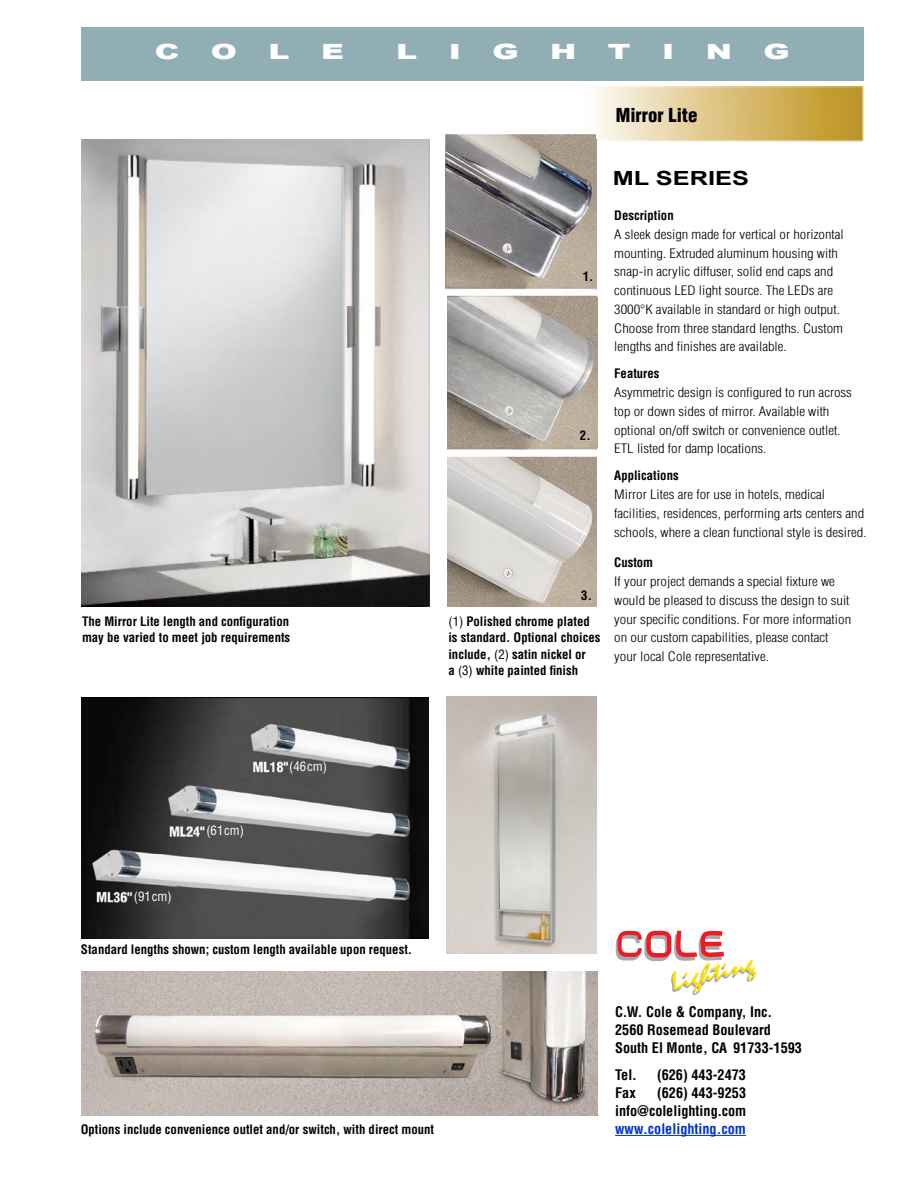
<style>
.page{position:relative;width:918px;height:1188px;background:#fff}
.page>*{position:absolute;margin:0;border:0;box-sizing:border-box;transform-origin:0 0}
.t1{font:900 21px "Arial";color:#fff;scale:1.5 1}
.t2{font:700 19.5px "Arial";color:#000;scale:1.3 1}
.t3{font:900 condensed 18.75px "Helvetica";color:#000}
.t4{font:700 condensed 14.25px/18px "Helvetica";color:#000}
.t5{font:700 condensed 14.25px "Helvetica";color:#0032c8}
.t6{font:300 condensed 12.75px/18.8px "Helvetica";color:#000;scale:1.15 1}
.t7{font:700 condensed 12.75px/16.5px "Helvetica";color:#000}
.t8{font:300 condensed 12.75px/18.8px "Helvetica";color:#020000;scale:1.15 1}
.t9{font:condensed 12.75px "Helvetica";color:#fff}
.s1{font-weight:400}
</style>
<div class="page">
<div style="left:81px;top:27px;width:783px;height:53px;background:#91aeb5"></div>
<hr style="left:615px;top:1135px;width:131px;height:1px;background:#0032c8">
<svg style="left:615px;top:930px;width:141px;height:65px"></svg>
<img style="left:595px;top:86px;width:269px;height:56px">
<img style="left:82px;top:140px;width:348px;height:466px">
<img style="left:447px;top:139px;width:150px;height:468px">
<img style="left:447px;top:696px;width:150px;height:258px">
<img style="left:81px;top:972px;width:516px;height:144px">
<img style="left:81px;top:697px;width:348px;height:242px">
<img style="left:448px;top:297px;width:149px;height:151px">
<img style="left:446px;top:133px;width:149px;height:157px">
<h1 class="t1" style="left:155px;top:36px;width:18px">C</h1>
<h1 class="t1" style="left:211px;top:36px;width:19px">O</h1>
<h1 class="t1" style="left:269px;top:36px;width:16px">L</h1>
<h1 class="t1" style="left:321px;top:36px;width:17px">E</h1>
<h1 class="t1" style="left:396px;top:36px;width:16px">L</h1>
<h1 class="t1" style="left:449px;top:36px;width:10px">I</h1>
<h1 class="t1" style="left:492px;top:36px;width:19px">G</h1>
<h1 class="t1" style="left:550px;top:36px;width:19px">H</h1>
<h1 class="t1" style="left:608px;top:36px;width:17px">T</h1>
<h1 class="t1" style="left:662px;top:36px;width:10px">I</h1>
<h1 class="t1" style="left:706px;top:36px;width:19px">N</h1>
<h1 class="t1" style="left:764px;top:36px;width:19px">G</h1>
<h3 class="t3" style="left:616px;top:104px;width:83px">Mirror Lite</h3>
<p class="t7" style="left:82px;top:613px;width:210px">The Mirror Lite length and configuration may be varied to meet job requirements</p>
<p class="t7" style="left:583px;top:268px;width:12px">1.</p>
<p class="t7" style="left:580px;top:427px;width:12px">2.</p>
<p class="t7" style="left:581px;top:587px;width:12px">3.</p>
<p class="t7" style="left:448px;top:613px;width:153px"><span class="s1">(1)</span> Polished chrome plated is standard. Optional choices include, <span class="s1">(2)</span> satin nickel or<br>a <span class="s1">(3)</span> white painted finish</p>
<h2 class="t2" style="left:613px;top:165px;width:106px">ML SERIES</h2>
<p class="t7" style="left:614px;top:207px;width:61px">Description</p>
<p class="t6" style="left:614px;top:225px;width:201px">A sleek design made for vertical or horizontal mounting. Extruded aluminum housing with snap-in acrylic diffuser, solid end caps and continuous LED light source. The LEDs are 3000°K available in standard or high output.</p>
<p class="t8" style="left:614px;top:318px;width:200px">Choose from three standard lengths. Custom lengths and finishes are available.</p>
<p class="t7" style="left:614px;top:365px;width:47px">Features</p>
<p class="t8" style="left:614px;top:383px;width:208px">Asymmetric design is configured to run across top or down sides of mirror. Available with optional on/off switch or convenience outlet.<br>ETL listed for damp locations.</p>
<p class="t7" style="left:614px;top:467px;width:66px">Applications</p>
<p class="t6" style="left:614px;top:485px;width:221px">Mirror Lites are for use in hotels, medical facilities, residences, performing arts centers and schools, where a clean functional style is desired.</p>
<p class="t7" style="left:614px;top:554px;width:40px">Custom</p>
<p class="t6" style="left:614px;top:572px;width:208px">If your project demands a special fixture we would be pleased to discuss the design to suit your specific conditions. For more information on our custom capabilities, please contact your local Cole representative.</p>
<p class="t9" style="left:134px;top:889px;width:39px">(91 cm)</p>
<p class="t9" style="left:206px;top:823px;width:39px">(61 cm)</p>
<p class="t9" style="left:289px;top:759px;width:39px">(46 cm)</p>
<p class="t7" style="left:81px;top:941px;width:333px">Standard lengths shown; custom length available upon request.</p>
<p class="t7" style="left:81px;top:1121px;width:355px">Options include convenience outlet and/or switch, with direct mount</p>
<p class="t4" style="left:615px;top:1003px;width:188px">C.W. Cole &amp; Company, Inc.<br>2560 Rosemead Boulevard<br>South El Monte, CA 91733-1593</p>
<p class="t4" style="left:615px;top:1066px;width:23px">Tel.</p>
<p class="t4" style="left:657px;top:1066px;width:91px">(626) 443-2473</p>
<p class="t4" style="left:615px;top:1084px;width:22px">Fax</p>
<p class="t4" style="left:615px;top:1084px;width:133px;text-align:right">(626) 443-9253 info@colelighting.com</p>
<p class="t5" style="left:615px;top:1120px;width:132px">www.colelighting.com</p>
</div>
